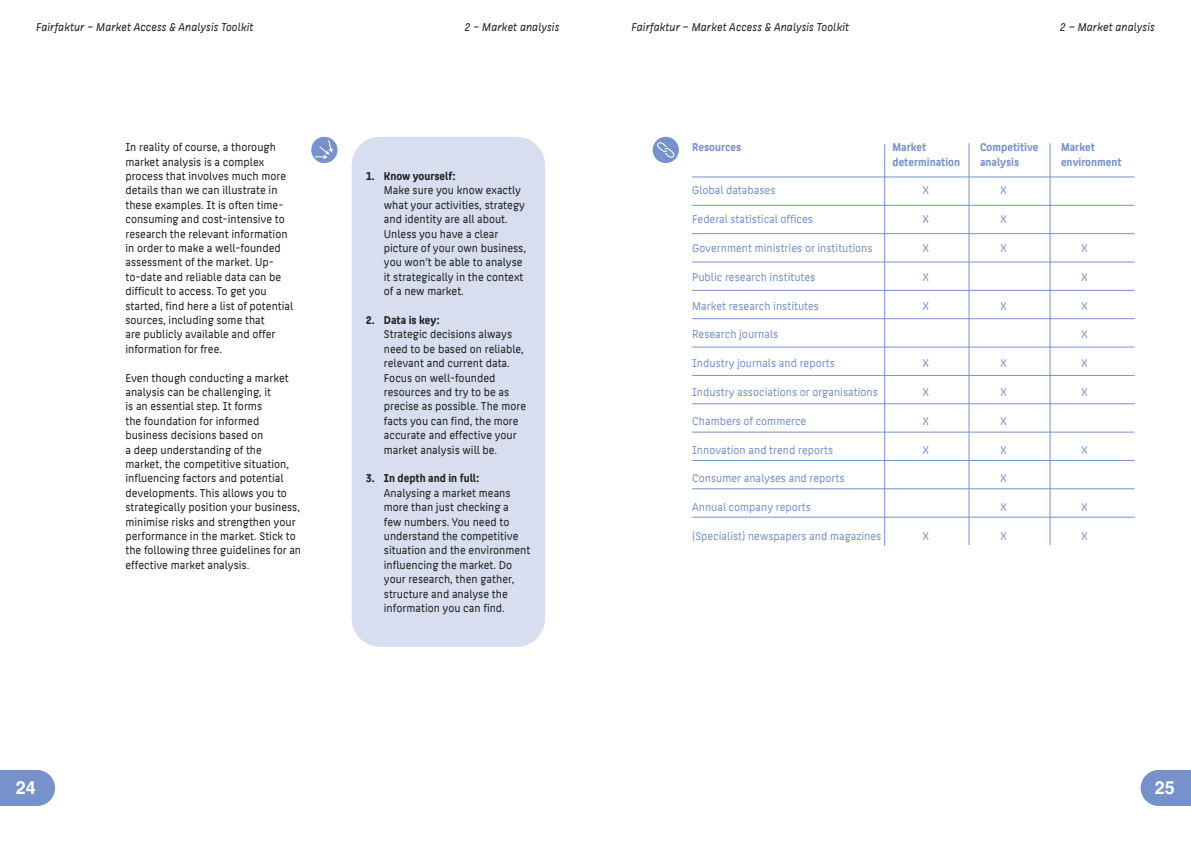
<style>
.page{position:relative;width:1191px;height:842px;background:#fff}
.page>*{position:absolute;margin:0;border:0;box-sizing:border-box;transform-origin:0 0}
.t1{font:700 18px "Helvetica";color:#fff}
.t2{font:12px/14.4px "HTW Berlin Office";color:#231f20}
.t3{font:12px "HTW Berlin Office";color:#7792ca}
.t4{font:italic 12px "HTW Berlin Office";color:#231f20}
.t5{font:700 12px/14.4px "HTW Berlin Office";color:#7792ca}
.t6{font:700 12px "HTW Berlin Office";color:#231f20}
</style>
<div class="page">
<svg style="left:0;top:770px;width:55px;height:36px;background:#8099cd"></svg>
<svg style="left:1140px;top:770px;width:51px;height:36px;background:#839bce"></svg>
<div style="left:351px;top:137px;width:194px;height:510px;background:#d6deef;border-radius:28px"></div>
<hr style="left:884px;top:144px;width:1px;height:402px;background:#7792ca">
<hr style="left:968px;top:143px;width:1px;height:402px;background:#7792ca">
<hr style="left:692px;top:177px;width:442px;height:1px;background:#7792ca">
<hr style="left:692px;top:205px;width:442px;height:1px;background:#7792ca">
<hr style="left:692px;top:233px;width:442px;height:1px;background:#7792ca">
<hr style="left:692px;top:262px;width:442px;height:1px;background:#7792ca">
<hr style="left:692px;top:290px;width:442px;height:1px;background:#7792ca">
<hr style="left:692px;top:318px;width:442px;height:1px;background:#7792ca">
<hr style="left:692px;top:347px;width:442px;height:1px;background:#7792ca">
<hr style="left:692px;top:375px;width:442px;height:1px;background:#7792ca">
<hr style="left:692px;top:403px;width:442px;height:1px;background:#7792ca">
<hr style="left:692px;top:432px;width:442px;height:1px;background:#7792ca">
<hr style="left:692px;top:460px;width:442px;height:1px;background:#7792ca">
<hr style="left:692px;top:489px;width:442px;height:1px;background:#7792ca">
<hr style="left:692px;top:517px;width:442px;height:1px;background:#7792ca">
<hr style="left:1049px;top:143px;width:1px;height:402px;background:#7792ca">
<svg style="left:652px;top:137px;width:27px;height:26px"></svg>
<svg style="left:656px;top:141px;width:19px;height:18px"></svg>
<div style="left:311px;top:137px;width:26px;height:26px;background:#7792ca;border-radius:50%"></div>
<svg style="left:314px;top:139px;width:20px;height:21px"></svg>
<p class="t4" style="left:36px;top:20px;width:219px">Fairfaktur – Market Access &amp; Analysis Toolkit</p>
<p class="t4" style="left:631px;top:20px;width:219px">Fairfaktur – Market Access &amp; Analysis Toolkit</p>
<p class="t4" style="left:464px;top:20px;width:97px">2 – Market analysis</p>
<p class="t4" style="left:1060px;top:20px;width:97px">2 – Market analysis</p>
<p class="t2" style="left:125px;top:140px;width:169px">In reality of course, a thorough market analysis is a complex process that involves much more details than we can illustrate in these examples. It is often time&shy;consuming and cost-intensive to research the relevant information in order to make a well-founded assessment of the market. Up&shy;to-date and reliable data can be difficult to access. To get you started, find here a list of potential sources, including some that<br>are publicly available and offer information for free.</p>
<p class="t2" style="left:125px;top:371px;width:177px">Even though conducting a market analysis can be challenging, it<br>is an essential step. It forms<br>the foundation for informed business decisions based on<br>a deep understanding of the market, the competitive situation, influencing factors and potential developments. This allows you to strategically position your business, minimise risks and strengthen your performance in the market. Stick to the following three guidelines for an effective market analysis.</p>
<p class="t6" style="left:366px;top:169px;width:91px">1. Know yourself:</p>
<p class="t2" style="left:384px;top:183px;width:144px">Make sure you know exactly what your activities, strategy and identity are all about.<br>Unless you have a clear picture of your own business, you won’t be able to analyse it strategically in the context of a new market.</p>
<p class="t6" style="left:366px;top:313px;width:75px">2. Data is key:</p>
<p class="t2" style="left:384px;top:327px;width:144px">Strategic decisions always need to be based on reliable, relevant and current data.<br>Focus on well-founded resources and try to be as precise as possible. The more facts you can find, the more accurate and effective your market analysis will be.</p>
<p class="t6" style="left:366px;top:472px;width:115px">3. In depth and in full:</p>
<p class="t2" style="left:384px;top:486px;width:148px">Analysing a market means more than just checking a<br>few numbers. You need to understand the competitive situation and the environment influencing the market. Do your research, then gather, structure and analyse the information you can find.</p>
<p class="t5" style="left:692px;top:140px;width:51px">Resources</p>
<p class="t5" style="left:892px;top:140px;width:69px">Market determination</p>
<p class="t5" style="left:980px;top:140px;width:60px">Competitive analysis</p>
<p class="t3" style="left:692px;top:184px;width:85px">Global databases</p>
<p class="t3" style="left:692px;top:213px;width:122px">Federal statistical offices</p>
<p class="t3" style="left:692px;top:241px;width:182px">Government ministries or institutions</p>
<p class="t3" style="left:692px;top:270px;width:125px">Public research institutes</p>
<p class="t3" style="left:692px;top:299px;width:128px">Market research institutes</p>
<p class="t3" style="left:692px;top:328px;width:88px">Research journals</p>
<p class="t3" style="left:692px;top:357px;width:144px">Industry journals and reports</p>
<p class="t3" style="left:692px;top:385px;width:187px">Industry associations or organisations</p>
<p class="t3" style="left:692px;top:414px;width:116px">Chambers of commerce</p>
<p class="t3" style="left:692px;top:443px;width:142px">Innovation and trend reports</p>
<p class="t3" style="left:692px;top:472px;width:154px">Consumer analyses and reports</p>
<p class="t3" style="left:922px;top:184px;width:8px">X</p>
<p class="t3" style="left:922px;top:213px;width:8px">X</p>
<p class="t3" style="left:922px;top:241px;width:8px">X</p>
<p class="t3" style="left:922px;top:270px;width:8px">X</p>
<p class="t3" style="left:922px;top:299px;width:8px">X</p>
<p class="t3" style="left:1000px;top:184px;width:8px">X</p>
<p class="t3" style="left:1000px;top:213px;width:8px">X</p>
<p class="t3" style="left:1000px;top:241px;width:8px">X</p>
<p class="t3" style="left:1000px;top:299px;width:8px">X</p>
<p class="t3" style="left:922px;top:357px;width:8px">X</p>
<p class="t3" style="left:922px;top:385px;width:8px">X</p>
<p class="t3" style="left:922px;top:414px;width:8px">X</p>
<p class="t3" style="left:922px;top:443px;width:8px">X</p>
<p class="t3" style="left:1000px;top:357px;width:8px">X</p>
<p class="t3" style="left:1000px;top:385px;width:8px">X</p>
<p class="t3" style="left:1000px;top:414px;width:8px">X</p>
<p class="t3" style="left:1000px;top:443px;width:8px">X</p>
<p class="t3" style="left:1000px;top:472px;width:8px">X</p>
<p class="t3" style="left:1000px;top:501px;width:8px">X</p>
<p class="t3" style="left:1000px;top:529px;width:8px">X</p>
<p class="t3" style="left:692px;top:501px;width:120px">Annual company reports</p>
<p class="t3" style="left:692px;top:529px;width:191px">(Specialist) newspapers and magazines</p>
<p class="t3" style="left:922px;top:529px;width:8px">X</p>
<p class="t5" style="left:1061px;top:140px;width:62px">Market environment</p>
<p class="t3" style="left:1081px;top:241px;width:8px">X</p>
<p class="t3" style="left:1081px;top:270px;width:8px">X</p>
<p class="t3" style="left:1081px;top:299px;width:8px">X</p>
<p class="t3" style="left:1081px;top:328px;width:8px">X</p>
<p class="t3" style="left:1081px;top:357px;width:8px">X</p>
<p class="t3" style="left:1081px;top:385px;width:8px">X</p>
<p class="t3" style="left:1081px;top:443px;width:8px">X</p>
<p class="t3" style="left:1081px;top:501px;width:8px">X</p>
<p class="t3" style="left:1081px;top:529px;width:8px">X</p>
<h1 class="t1" style="left:16px;top:777px;width:22px">24</h1>
<h1 class="t1" style="left:1155px;top:777px;width:22px">25</h1>
</div>
